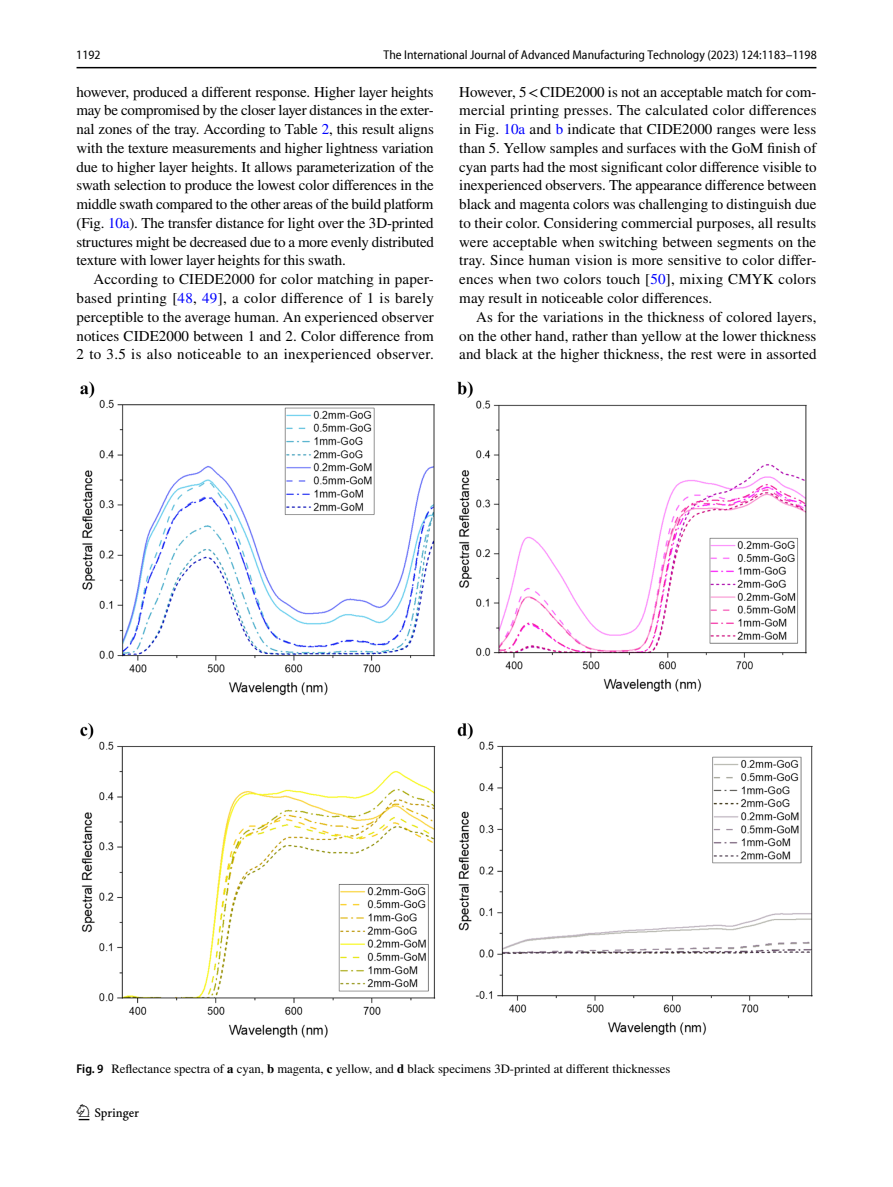
<style>
.page{position:relative;width:893px;height:1187px;background:#fff}
.page>*{position:absolute;margin:0;border:0;box-sizing:border-box;transform-origin:0 0}
.t1{font:22.5px "Springnew Regular 2";color:#000}
.t2{font:15px/18.8px "STIX";letter-spacing:.005em;color:#000;text-align:justify}
.t3{font:12.75px "STIX";color:#000}
.t4{font:semi-condensed 12.75px "Myriad Pro Unic";color:#000}
.s1{color:#00f}
.s2{font-family:"Myriad Pro";font-weight:600;font-stretch:semi-condensed}
.s3{font-weight:700}
</style>
<div class="page">
<hr style="left:77px;top:67px;width:739px;height:1px;background:#000">
<img style="left:81px;top:381px;width:731px;height:656px">
<p class="t4" style="left:76px;top:50px;width:26px">1192</p>
<p class="t4" style="left:384px;top:50px;width:435px">The International Journal of Advanced Manufacturing Technology (2023) 124:1183–1198</p>
<p class="t2" style="left:77px;top:83px;width:359px">however, produced a different response. Higher layer heights may be compromised by the closer layer distances in the exter&shy;nal zones of the tray. According to Table <span class="s1">2</span>, this result aligns with the texture measurements and higher lightness variation due to higher layer heights. It allows parameterization of the swath selection to produce the lowest color differences in the middle swath compared to the other areas of the build platform (Fig. <span class="s1">10a</span>). The transfer distance for light over the 3D-printed structures might be decreased due to a more evenly distributed texture with lower layer heights for this swath.</p>
<p class="t2" style="left:77px;top:271px;width:359px;text-indent:17px">According to CIEDE2000 for color matching in paper&shy;based printing [<span class="s1">48</span>, <span class="s1">49</span>], a color difference of 1 is barely perceptible to the average human. An experienced observer notices CIDE2000 between 1 and 2. Color difference from 2 to 3.5 is also noticeable to an inexperienced observer.</p>
<p class="t2" style="left:459px;top:83px;width:359px">However, 5&lt;CIDE2000 is not an acceptable match for com&shy;mercial printing presses. The calculated color differences in Fig. <span class="s1">10a</span> and <span class="s1">b</span> indicate that CIDE2000 ranges were less than 5. Yellow samples and surfaces with the GoM finish of cyan parts had the most significant color difference visible to inexperienced observers. The appearance difference between black and magenta colors was challenging to distinguish due to their color. Considering commercial purposes, all results were acceptable when switching between segments on the tray. Since human vision is more sensitive to color differ&shy;ences when two colors touch [<span class="s1">50</span>], mixing CMYK colors may result in noticeable color differences.</p>
<p class="t2" style="left:459px;top:308px;width:359px;text-indent:17px">As for the variations in the thickness of colored layers, on the other hand, rather than yellow at the lower thickness and black at the higher thickness, the rest were in assorted</p>
<p class="t3" style="left:77px;top:1059px;width:595px"><span class="s2">Fig. 9</span> Reflectance spectra of <span class="s3">a</span> cyan, <span class="s3">b</span> magenta, <span class="s3">c</span> yellow, and <span class="s3">d</span> black specimens 3D-printed at different thicknesses</p>
<h1 class="t1" style="left:79px;top:1104px;width:62px">1 3</h1>
</div>
